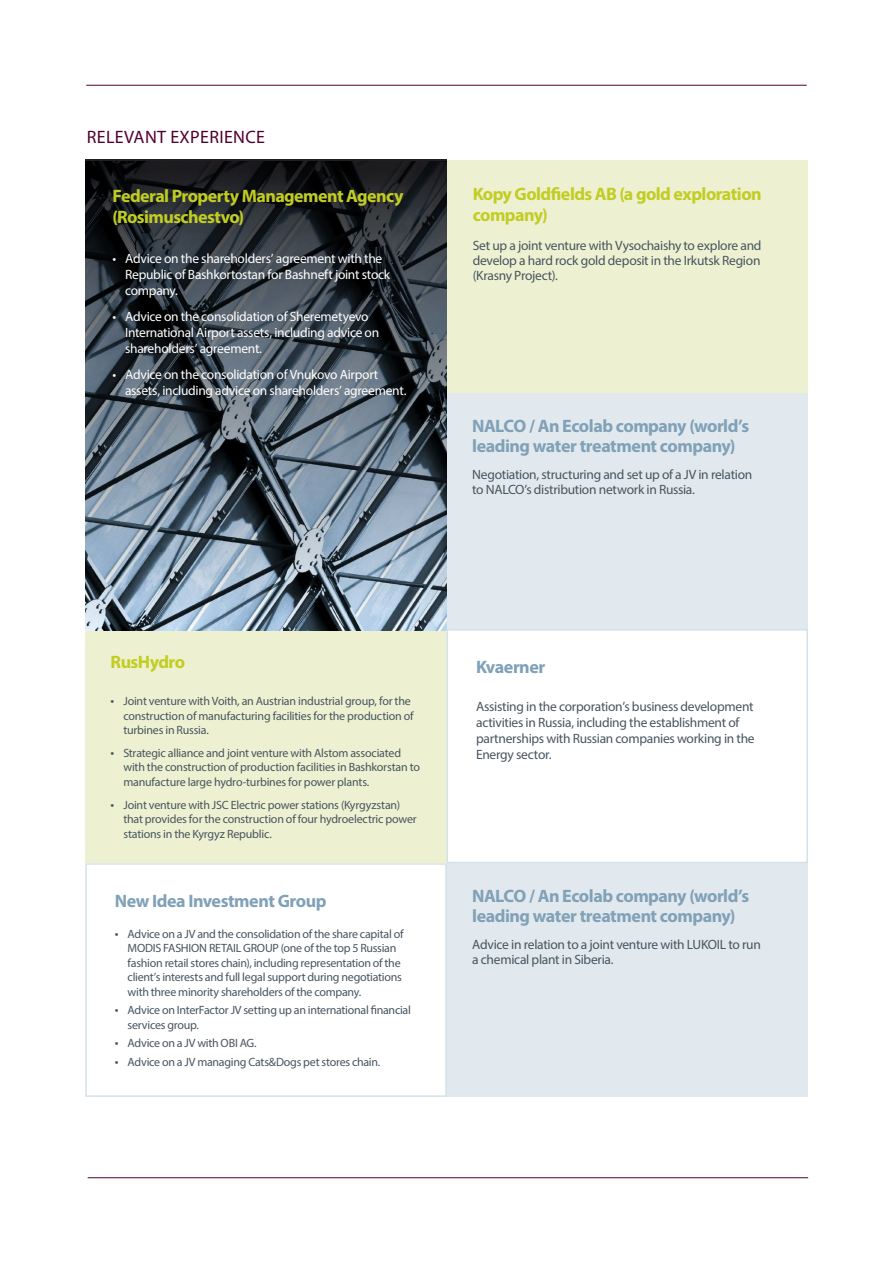
<style>
.page{position:relative;width:893px;height:1263px;background:#fff}
.page>*{position:absolute;margin:0;border:0;box-sizing:border-box;transform-origin:0 0}
.t1{font:700 18px/19.5px "Myriad Pro";letter-spacing:-.025em;color:#80a1b7}
.t2{font:700 18px/21.6px "Myriad Pro";letter-spacing:-.03em;color:#c2cd23}
.t3{font:18px "Myriad Pro";letter-spacing:.02em;color:#530031}
.t4{font:13.5px/15px "Myriad Pro";letter-spacing:-.02em;color:#465560}
.t5{font:13.5px/16.2px "Myriad Pro";letter-spacing:-.02em;color:#fff}
.t6{font:12px/14.4px "Myriad Pro";letter-spacing:-.02em;color:#465560}
.s1{font-size:13.5px}
</style>
<div class="page">
<div style="left:447px;top:161px;width:361px;height:232px;background:#eef1d1"></div>
<div style="left:85px;top:629px;width:362px;height:234px;background:#eef1d1"></div>
<div style="left:447px;top:393px;width:361px;height:237px;background:#e2e9ee"></div>
<div style="left:447px;top:863px;width:361px;height:234px;background:#e2e9ee"></div>
<div style="left:85px;top:863px;width:362px;height:234px;border:2px solid #d4e2e8"></div>
<div style="left:447px;top:629px;width:361px;height:234px;border:2px solid #d4e2e8"></div>
<hr style="left:86px;top:85px;width:721px;height:1px;background:#530031">
<hr style="left:88px;top:1177px;width:720px;height:1px;background:#530031">
<svg style="left:85px;top:160px;width:361px;height:471px;background:#4c5862"></svg>
<h1 class="t3" style="left:87px;top:126px;width:180px">RELEVANT EXPERIENCE</h1>
<h1 class="t2" style="left:112px;top:184px;width:293px">Federal Property Management Agency (Rosimuschestvo)</h1>
<p class="t5" style="left:125px;top:250px;width:267px;text-indent:-13px">• Advice on the shareholders’ agreement with the<br>Republic of Bashkortostan for Bashneft joint stock company.</p>
<p class="t5" style="left:125px;top:308px;width:256px;text-indent:-13px">• Advice on the consolidation of Sheremetyevo<br>International Airport assets, including advice on shareholders’ agreement.</p>
<p class="t5" style="left:125px;top:366px;width:283px;text-indent:-13px">• Advice on the consolidation of Vnukovo Airport assets, including advice on shareholders’ agreement.</p>
<h1 class="t2" style="left:473px;top:182px;width:290px">Kopy Goldfields AB (a gold exploration company)</h1>
<p class="t4" style="left:473px;top:238px;width:290px;text-align:justify">Set up a joint venture with Vysochaishy to explore and develop a hard rock gold deposit in the Irkutsk Region (Krasny Project).</p>
<h1 class="t1" style="left:472px;top:416px;width:279px">NALCO / An Ecolab company (world’s leading water treatment company)</h1>
<p class="t4" style="left:472px;top:467px;width:282px">Negotiation, structuring and set up of a JV in relation to NALCO’s distribution network in Russia.</p>
<h1 class="t2" style="left:111px;top:651px;width:76px">RusHydro</h1>
<p class="t6" style="left:123px;top:694px;width:292px;text-indent:-13px"><span class="s1">•</span> Joint venture with Voith, an Austrian industrial group, for the construction of manufacturing facilities for the production of turbines in Russia.</p>
<p class="t6" style="left:123px;top:746px;width:298px;text-indent:-13px"><span class="s1">•</span> Strategic alliance and joint venture with Alstom associated with the construction of production facilities in Bashkorstan to manufacture large hydro-turbines for power plants.</p>
<p class="t6" style="left:123px;top:797px;width:295px;text-indent:-13px"><span class="s1">•</span> Joint venture with JSC Electric power stations (Kyrgyzstan) that provides for the construction of four hydroelectric power stations in the Kyrgyz Republic.</p>
<h1 class="t1" style="left:115px;top:891px;width:213px">New Idea Investment Group</h1>
<p class="t6" style="left:128px;top:926px;width:277px;text-indent:-13px"><span class="s1">•</span> Advice on a JV and the consolidation of the share capital of MODIS FASHION RETAIL GROUP (one of the top 5 Russian fashion retail stores chain), including representation of the client’s interests and full legal support during negotiations with three minority shareholders of the company.</p>
<p class="t6" style="left:128px;top:1003px;width:285px;text-indent:-13px"><span class="s1">•</span> Advice on InterFactor JV setting up an international financial services group.</p>
<p class="t6" style="left:115px;top:1036px;width:143px"><span class="s1">•</span> Advice on a JV with OBI AG.</p>
<p class="t6" style="left:115px;top:1054px;width:267px"><span class="s1">•</span> Advice on a JV managing Cats&amp;Dogs pet stores chain.</p>
<h1 class="t1" style="left:476px;top:657px;width:71px">Kvaerner</h1>
<p class="t4" style="left:476px;top:698px;width:280px;line-height:16.2px">Assisting in the corporation’s business development activities in Russia, including the establishment of partnerships with Russian companies working in the Energy sector.</p>
<h1 class="t1" style="left:472px;top:886px;width:279px">NALCO / An Ecolab company (world’s leading water treatment company)</h1>
<p class="t4" style="left:472px;top:936px;width:290px">Advice in relation to a joint venture with LUKOIL to run a chemical plant in Siberia.</p>
</div>
